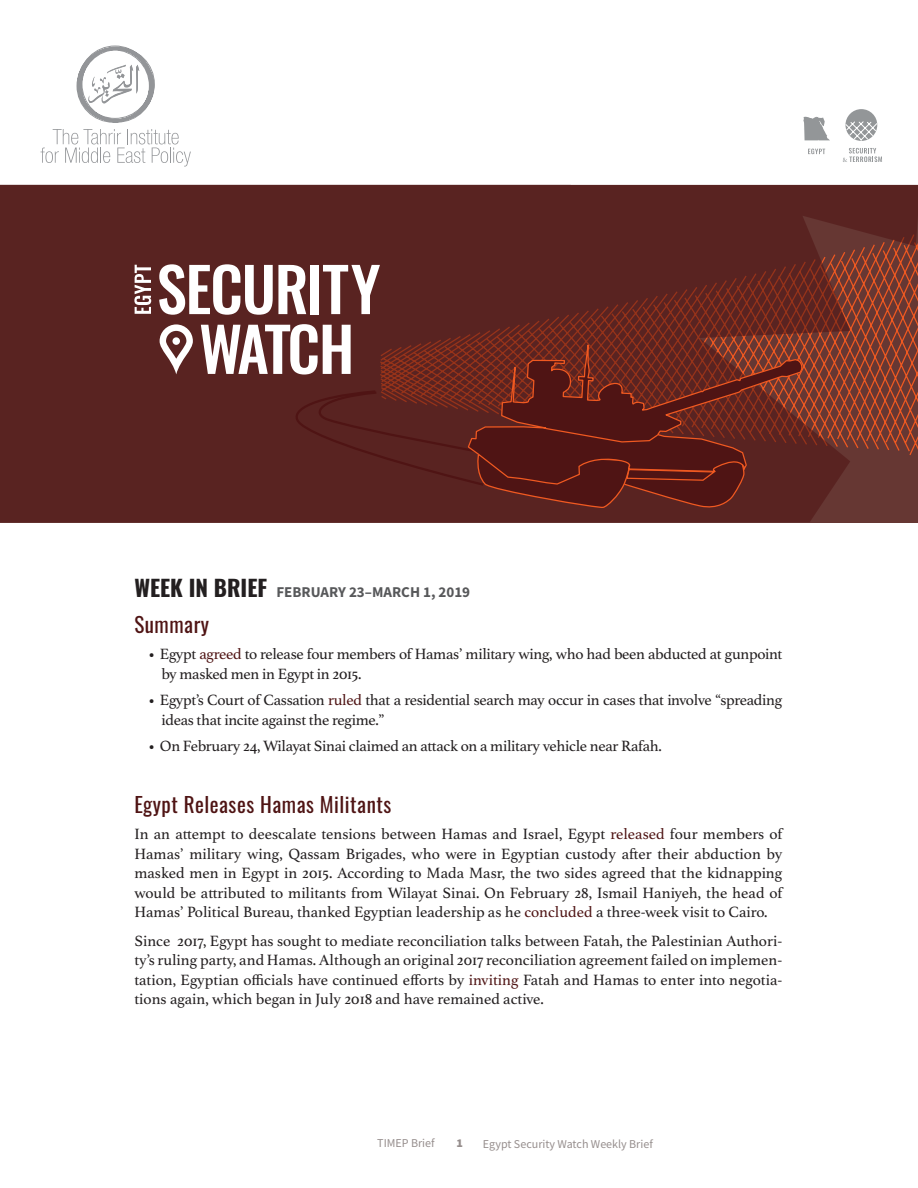
<style>
.page{position:relative;width:918px;height:1188px;background:#fff}
.page>*{position:absolute;margin:0;border:0;box-sizing:border-box;transform-origin:0 0}
.Title{font:21px "Oswald";letter-spacing:.025em;color:#4f1414}
.body_copy{font:15.75px/19.5px "Athelas";letter-spacing:-.02em;color:#231f20}
.t1{font:700 15px "Source Sans Pro";color:#57585a}
.t2{font:12px "Source Sans Pro";color:#968e8d}
.t3{font:900 12px "Source Sans Pro";color:#968e8d}
.s1{font-family:"Oswald";font-size:22.5px;color:#231f20}
.s2{color:#4f1414}
</style>
<div class="page">
<svg style="left:77px;top:46px;width:78px;height:77px"></svg>
<svg style="left:41px;top:129px;width:150px;height:37px"></svg>
<svg style="left:0;top:185px;width:918px;height:337px;background:#5f2622"></svg>
<svg style="left:467px;top:325px;width:336px;height:160px;background:#6f2a20"></svg>
<svg style="left:287px;top:389px;width:458px;height:122px;background:#5c1f1b"></svg>
<svg style="left:159px;top:264px;width:147px;height:51px"></svg>
<div style="left:310px;top:265px;width:9px;height:49px;background:#fff"></div>
<svg style="left:323px;top:265px;width:57px;height:49px"></svg>
<svg style="left:201px;top:324px;width:150px;height:51px"></svg>
<svg style="left:134px;top:265px;width:17px;height:49px"></svg>
<svg style="left:160px;top:324px;width:33px;height:50px"></svg>
<svg style="left:808px;top:149px;width:17px;height:5px"></svg>
<svg style="left:803px;top:117px;width:27px;height:23px"></svg>
<svg style="left:843px;top:148px;width:39px;height:14px"></svg>
<div style="left:845px;top:109px;width:32px;height:32px;background:#939698;border-radius:50%"></div>
<svg style="left:845px;top:121px;width:33px;height:20px"></svg>
<p class="t1" style="left:134px;top:582px;width:337px"><span class="s1">WEEK IN BRIEF</span> FEBRUARY 23–MARCH 1, 2019</p>
<p class="Title" style="left:134px;top:606px;width:76px">Summary</p>
<p class="body_copy" style="left:161px;top:645px;width:623px;text-indent:-14px">• Egypt <span class="s2">agreed</span> to release four members of Hamas’ military wing, who had been abducted at gunpoint by masked men in Egypt in 2015.</p>
<p class="body_copy" style="left:161px;top:691px;width:623px;text-indent:-14px">• Egypt’s Court of Cassation <span class="s2">ruled</span> that a residential search may occur in cases that involve “spreading ideas that incite against the regime.”</p>
<p class="body_copy" style="left:148px;top:737px;width:516px">• On February 24, Wilayat Sinai claimed an attack on a military vehicle near Rafah.</p>
<p class="Title" style="left:134px;top:786px;width:258px">Egypt Releases Hamas Militants</p>
<p class="body_copy" style="left:134px;top:825px;width:650px;text-align:justify">In an attempt to deescalate tensions between Hamas and Israel, Egypt <span class="s2">released</span> four members of Hamas’ military wing, Qassam Brigades, who were in Egyptian custody after their abduction by masked men in Egypt in 2015. According to Mada Masr, the two sides agreed that the kidnapping would be attributed to militants from Wilayat Sinai. On February 28, Ismail Haniyeh, the head of Hamas’ Political Bureau, thanked Egyptian leadership as he <span class="s2">concluded</span> a three-week visit to Cairo.</p>
<p class="body_copy" style="left:134px;top:932px;width:649px;text-align:justify">Since 2017, Egypt has sought to mediate reconciliation talks between Fatah, the Palestinian Authori&shy;ty’s ruling party, and Hamas. Although an original 2017 reconciliation agreement failed on implemen&shy;tation, Egyptian officials have continued efforts by <span class="s2">inviting</span> Fatah and Hamas to enter into negotia&shy;tions again, which began in July 2018 and have remained active.</p>
<p class="t2" style="left:377px;top:1135px;width:59px">TIMEP Brief</p>
<p class="t3" style="left:456px;top:1135px;width:8px">1</p>
<p class="t2" style="left:483px;top:1136px;width:171px">Egypt Security Watch Weekly Brief</p>
</div>
